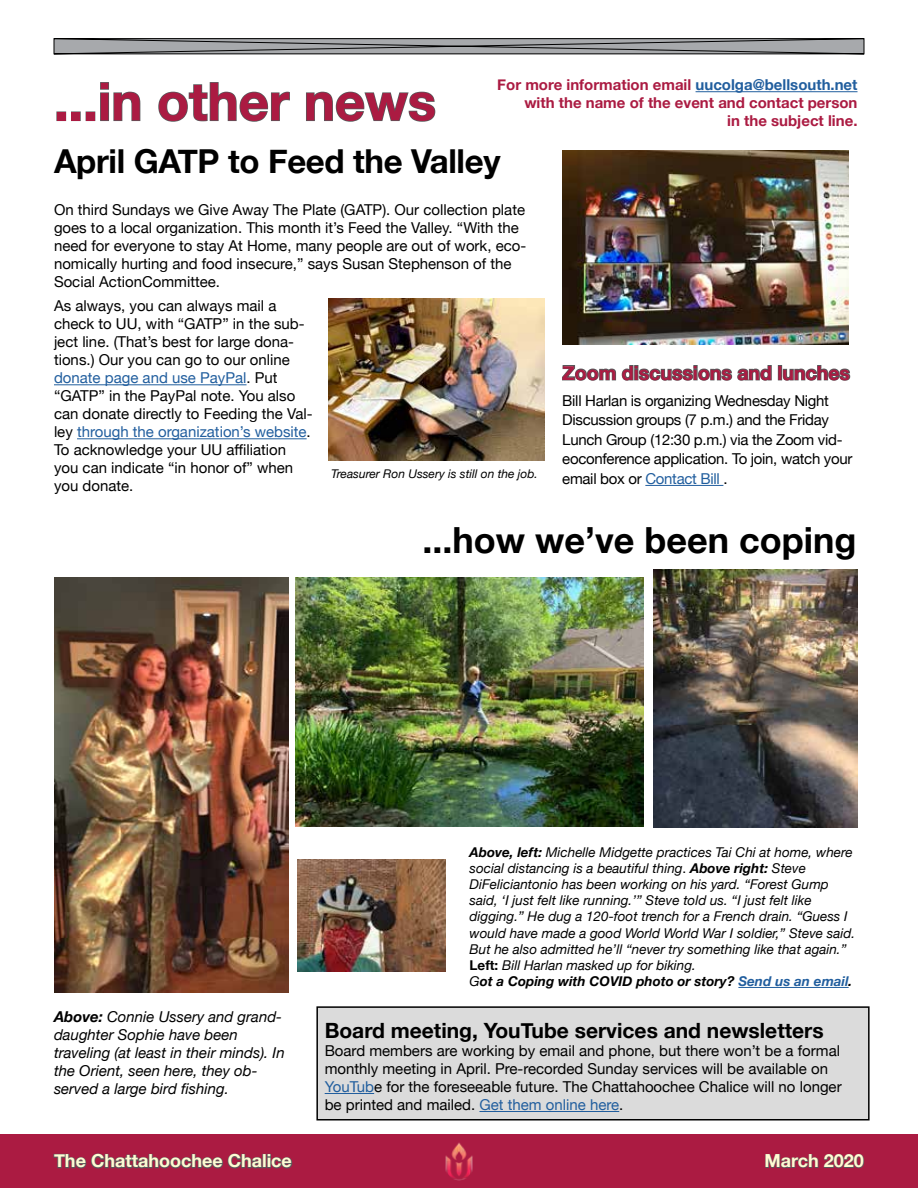
<style>
.page{position:relative;width:918px;height:1188px;background:#fff}
.page>*{position:absolute;margin:0;border:0;box-sizing:border-box;transform-origin:0 0}
.t1{font:700 52.5px "Helvetica Neue";color:#ab1b42}
.t2{font:700 36px "Helvetica Neue";color:#000}
.t3{font:700 33px "Helvetica Neue";letter-spacing:-.01em;color:#000}
.t4{font:700 21px "Helvetica Neue";color:#000}
.t5{font:700 19.5px "Helvetica Neue";color:#ab1b42}
.t6{font:700 18px "Helvetica Neue";color:#fffbd3}
.t7{font:15px/18px "Helvetica Neue";color:#000}
.t8{font:15px/19.5px "Helvetica Neue";letter-spacing:-.02em;color:#000}
.t9{font:italic 15px/18px "Helvetica Neue";color:#000}
.t10{font:700 15px/18px "Helvetica Neue";color:#ab1b42;text-align:right}
.t11{font:italic 13.5px/16.2px "Helvetica Neue";color:#000}
.t12{font:italic 12px "Helvetica Neue";color:#000}
.s1{color:#215e9e}
.s2{font-weight:700}
.s3{font-style:normal}
.s4{font-weight:700;font-style:normal}
.s5{font-weight:700;color:#215e9e}
</style>
<div class="page">
<div style="left:0;top:1134px;width:918px;height:54px;background:#ab1b42"></div>
<svg style="left:53px;top:38px;width:812px;height:17px;background:#838487"></svg>
<svg style="left:53px;top:1153px;width:240px;height:16px"></svg>
<svg style="left:765px;top:1154px;width:99px;height:15px"></svg>
<div style="left:56px;top:111px;width:10px;height:10px;border:2px solid #58595b"></div>
<div style="left:71px;top:111px;width:10px;height:10px;border:2px solid #58595b"></div>
<div style="left:86px;top:111px;width:9px;height:10px;border:2px solid #58595b"></div>
<svg style="left:100px;top:82px;width:41px;height:39px"></svg>
<svg style="left:158px;top:82px;width:132px;height:40px"></svg>
<svg style="left:306px;top:91px;width:130px;height:31px"></svg>
<img style="left:445px;top:1142px;width:28px;height:39px">
<hr style="left:696px;top:91px;width:162px;height:1px;background:#215e9e">
<div style="left:317px;top:1007px;width:552px;height:113px;background:#dbdbdb"></div>
<hr style="left:325px;top:1093px;width:49px;height:1px;background:#215e9e">
<hr style="left:479px;top:1111px;width:140px;height:1px;background:#215e9e">
<div style="left:316px;top:1006px;width:554px;height:115px;border:2px solid #000"></div>
<hr style="left:645px;top:485px;width:78px;height:1px;background:#215e9e">
<svg style="left:562px;top:365px;width:210px;height:16px"></svg>
<div style="left:778px;top:365px;width:4px;height:15px;border:2px solid #58595b"></div>
<svg style="left:782px;top:365px;width:69px;height:16px"></svg>
<img style="left:562px;top:150px;width:287px;height:195px">
<img style="left:296px;top:577px;width:348px;height:250px">
<img style="left:297px;top:859px;width:149px;height:113px">
<hr style="left:54px;top:384px;width:193px;height:1px;background:#215e9e">
<hr style="left:77px;top:438px;width:230px;height:1px;background:#215e9e">
<img style="left:329px;top:299px;width:216px;height:162px">
<img style="left:54px;top:577px;width:234px;height:416px">
<img style="left:653px;top:570px;width:205px;height:258px">
<hr style="left:738px;top:987px;width:111px;height:1px;background:#215e9e">
<h1 class="t1" style="left:54px;top:60px;width:384px">...in other news</h1>
<p class="t10" style="left:497px;top:76px;width:362px">For more information email <span class="s1">uucolga@bellsouth.net </span>with the name of the event and contact person<br>in the subject line.</p>
<h3 class="t3" style="left:54px;top:136px;width:448px">April GATP to Feed the Valley</h3>
<p class="t7" style="left:54px;top:201px;width:474px">On third Sundays we Give Away The Plate (GATP). Our collection plate goes to a local organization. This month it’s Feed the Valley. “With the need for everyone to stay At Home, many people are out of work, eco&shy;nomically hurting and food insecure,” says Susan Stephenson of the Social ActionCommittee.</p>
<p class="t7" style="left:54px;top:298px;width:260px">As always, you can always mail a check to UU, with “GATP” in the sub&shy;ject line. (That’s best for large dona&shy;tions.) Our you can go to our online <span class="s1">donate page and use PayPal</span>. Put “GATP” in the PayPal note. You also can donate directly to Feeding the Val&shy;ley <span class="s1">through the organization’s website</span>.<br>To acknowledge your UU affiliation you can indicate “in honor of” when you donate.</p>
<p class="t12" style="left:331px;top:465px;width:208px">Treasurer Ron Ussery is still on the job.</p>
<h3 class="t5" style="left:562px;top:357px;width:289px">Zoom discussions and lunches</h3>
<p class="t8" style="left:562px;top:392px;width:292px">Bill Harlan is organizing Wednesday Night Discussion groups (7 p.m.) and the Friday Lunch Group (12:30 p.m.) via the Zoom vid&shy;eoconference application. To join, watch your email box or <span class="s1">Contact Bill</span> .</p>
<h2 class="t2" style="left:422px;top:512px;width:436px">...how we’ve been coping</h2>
<p class="t9" style="left:54px;top:1009px;width:232px"><span class="s2">Above:</span> Connie Ussery and grand&shy;daughter Sophie have been traveling (at least in their minds). In the Orient, seen here, they ob&shy;served a large bird fishing.</p>
<p class="t11" style="left:470px;top:844px;width:387px"><span class="s2">Above, left:</span> Michelle Midgette practices Tai Chi at home, where social distancing is a beautiful thing<span class="s3">.</span> <span class="s2">Above right:</span> Steve DiFeliciantonio has been working on his yard. “Forest Gump said, ‘I just felt like running.’” Steve told us. “I just felt like digging.” He dug a 120-foot trench for a French drain. “Guess I would have made a good World World War I soldier,” Steve said.<br>But he also admitted he’ll “never try something like that again.” <span class="s4">Left:</span> Bill Harlan masked up for biking.<br>G<span class="s2">ot a Coping with COVID photo or story?</span> <span class="s5">Send us an email</span><span class="s2">.</span></p>
<h3 class="t4" style="left:325px;top:1014px;width:500px">Board meeting, YouTube services and newsletters</h3>
<p class="t7" style="left:325px;top:1043px;width:519px">Board members are working by email and phone, but there won’t be a formal monthly meeting in April. Pre-recorded Sunday services will be available on <span class="s1">YouTub</span>e for the foreseeable future. The Chattahoochee Chalice will no longer be printed and mailed. <span class="s1">Get them online here</span>.</p>
<p class="t6" style="left:54px;top:1147px;width:239px">The Chattahoochee Chalice</p>
<p class="t6" style="left:765px;top:1147px;width:101px">March 2020</p>
</div>
